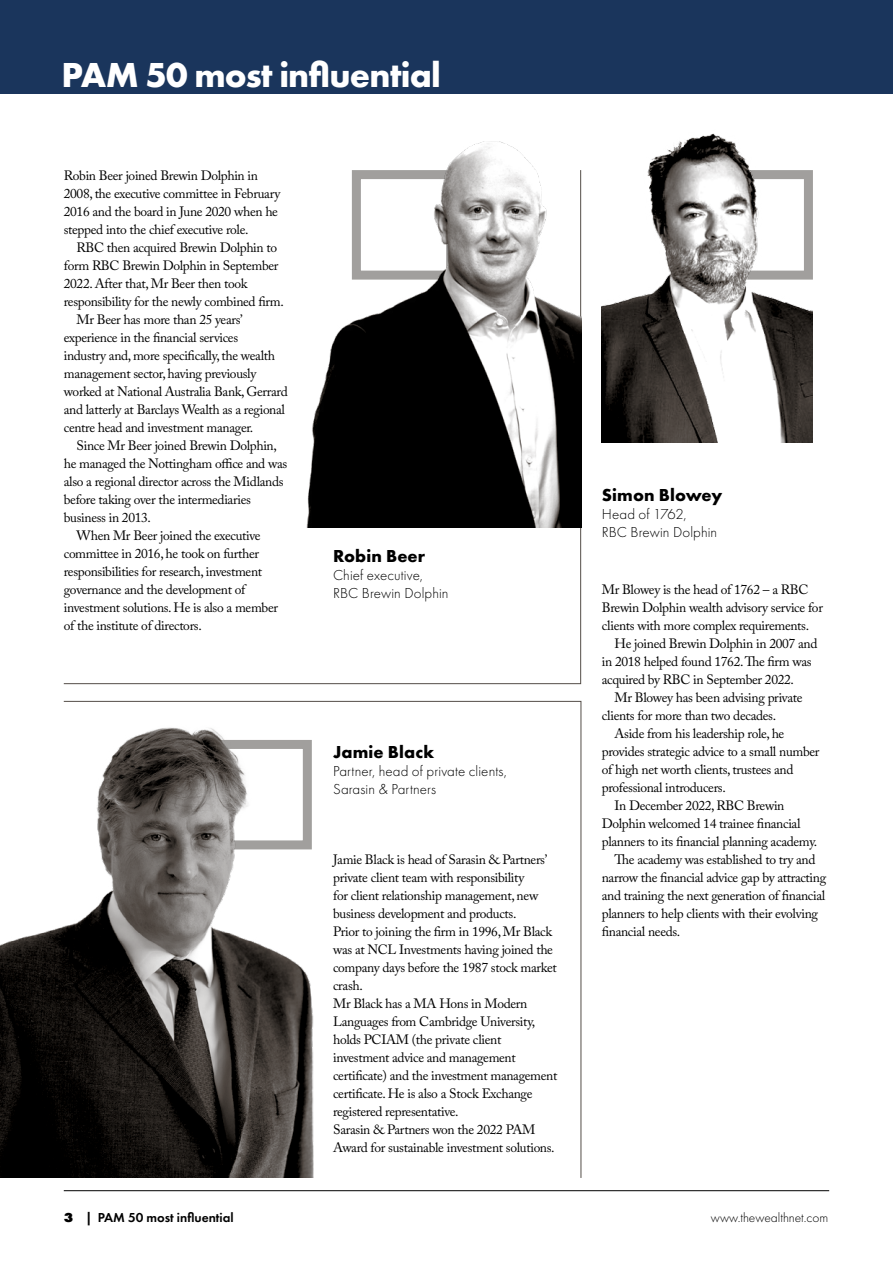
<style>
.page{position:relative;width:893px;height:1263px;background:#fff}
.page>*{position:absolute;margin:0;border:0;box-sizing:border-box;transform-origin:0 0}
.t1{font:700 36px "Futura PT";letter-spacing:-.02em;color:#fff}
.t2{font:700 18px "Futura PT";letter-spacing:.005em;color:#000}
.t3{font:300 15px/18px "Futura PT";letter-spacing:.005em;color:#000}
.t4{font:13.5px/18px "Adobe Caslon Pro";letter-spacing:-.025em;color:#000}
.t5{font:600 13.5px "Futura PT";color:#000}
.t6{font:300 13.5px "Futura PT";color:#000}
.s1{font-weight:800}
</style>
<div class="page">
<div style="left:0;top:0;width:893px;height:94px;background:#1a355c"></div>
<hr style="left:64px;top:1190px;width:765px;height:1px;background:#000">
<img style="left:306px;top:141px;width:275px;height:387px">
<img style="left:0;top:700px;width:341px;height:478px">
<img style="left:602px;top:133px;width:211px;height:309px">
<h1 class="t1" style="left:62px;top:52px;width:381px">PAM 50 most influential</h1>
<p class="t4" style="left:64px;top:166px;width:218px">Robin Beer joined Brewin Dolphin in 2008, the executive committee in February 2016 and the board in June 2020 when he stepped into the chief executive role.</p>
<p class="t4" style="left:77px;top:238px;width:202px">RBC then acquired Brewin Dolphin to</p>
<p class="t4" style="left:64px;top:256px;width:216px">form RBC Brewin Dolphin in September</p>
<p class="t4" style="left:64px;top:274px;width:185px">2022. After that, Mr Beer then took</p>
<p class="t4" style="left:64px;top:292px;width:221px">responsibility for the newly combined firm.</p>
<p class="t4" style="left:77px;top:310px;width:168px">Mr Beer has more than 25 years’</p>
<p class="t4" style="left:64px;top:328px;width:176px">experience in the financial services</p>
<p class="t4" style="left:64px;top:346px;width:213px">industry and, more specifically, the wealth</p>
<p class="t4" style="left:64px;top:364px;width:194px">management sector, having previously</p>
<p class="t4" style="left:64px;top:382px;width:226px">worked at National Australia Bank, Gerrard</p>
<p class="t4" style="left:64px;top:400px;width:223px">and latterly at Barclays Wealth as a regional</p>
<p class="t4" style="left:64px;top:418px;width:191px">centre head and investment manager.</p>
<p class="t4" style="left:77px;top:436px;width:202px">Since Mr Beer joined Brewin Dolphin,</p>
<p class="t4" style="left:64px;top:454px;width:225px">he managed the Nottingham office and was</p>
<p class="t4" style="left:64px;top:472px;width:221px">also a regional director across the Midlands</p>
<p class="t4" style="left:64px;top:490px;width:189px">before taking over the intermediaries</p>
<p class="t4" style="left:64px;top:508px;width:89px">business in 2013.</p>
<p class="t4" style="left:77px;top:526px;width:186px">When Mr Beer joined the executive</p>
<p class="t4" style="left:64px;top:544px;width:197px">committee in 2016, he took on further</p>
<p class="t4" style="left:64px;top:562px;width:200px">responsibilities for research, investment</p>
<p class="t4" style="left:64px;top:580px;width:183px">governance and the development of</p>
<p class="t4" style="left:64px;top:598px;width:216px">investment solutions. He is also a member</p>
<p class="t4" style="left:64px;top:616px;width:140px">of the institute of directors.</p>
<h2 class="t2" style="left:333px;top:545px;width:94px">Robin Beer</h2>
<p class="t3" style="left:333px;top:566px;width:117px">Chief executive,<br>RBC Brewin Dolphin</p>
<h2 class="t2" style="left:333px;top:740px;width:103px">Jamie Black</h2>
<p class="t3" style="left:333px;top:762px;width:175px">Partner, head of private clients,<br>Sarasin &amp; Partners</p>
<p class="t4" style="left:333px;top:850px;width:226px">Jamie Black is head of Sarasin &amp; Partners’ private client team with responsibility<br>for client relationship management, new business development and products.<br>Prior to joining the firm in 1996, Mr Black was at NCL Investments having joined the company days before the 1987 stock market crash.<br>Mr Black has a MA Hons in Modern Languages from Cambridge University, holds PCIAM (the private client investment advice and management certificate) and the investment management certificate. He is also a Stock Exchange registered representative.<br>Sarasin &amp; Partners won the 2022 PAM Award for sustainable investment solutions.</p>
<h2 class="t2" style="left:602px;top:483px;width:122px">Simon Blowey</h2>
<p class="t3" style="left:602px;top:505px;width:117px">Head of 1762,<br>RBC Brewin Dolphin</p>
<p class="t4" style="left:602px;top:580px;width:223px">Mr Blowey is the head of 1762 – a RBC<br>Brewin Dolphin wealth advisory service for clients with more complex requirements.</p>
<p class="t4" style="left:602px;top:634px;width:217px;text-indent:13px">He joined Brewin Dolphin in 2007 and in 2018 helped found 1762. The firm was acquired by RBC in September 2022.</p>
<p class="t4" style="left:602px;top:688px;width:202px;text-indent:13px">Mr Blowey has been advising private clients for more than two decades.</p>
<p class="t4" style="left:615px;top:724px;width:171px">Aside from his leadership role, he</p>
<p class="t4" style="left:602px;top:742px;width:219px">provides strategic advice to a small number</p>
<p class="t4" style="left:602px;top:760px;width:193px">of high net worth clients, trustees and</p>
<p class="t4" style="left:602px;top:778px;width:126px">professional introducers.</p>
<p class="t4" style="left:615px;top:796px;width:171px">In December 2022, RBC Brewin</p>
<p class="t4" style="left:602px;top:814px;width:200px">Dolphin welcomed 14 trainee financial</p>
<p class="t4" style="left:602px;top:832px;width:217px">planners to its financial planning academy.</p>
<p class="t4" style="left:615px;top:850px;width:202px">The academy was established to try and</p>
<p class="t4" style="left:602px;top:868px;width:226px">narrow the financial advice gap by attracting</p>
<p class="t4" style="left:602px;top:886px;width:225px">and training the next generation of financial</p>
<p class="t4" style="left:602px;top:904px;width:218px">planners to help clients with their evolving</p>
<p class="t4" style="left:602px;top:922px;width:80px">financial needs.</p>
<p class="t5" style="left:64px;top:1209px;width:171px"><span class="s1">3 |</span> PAM 50 most influential</p>
<p class="t6" style="left:711px;top:1210px;width:119px">www.thewealthnet.com</p>
</div>
